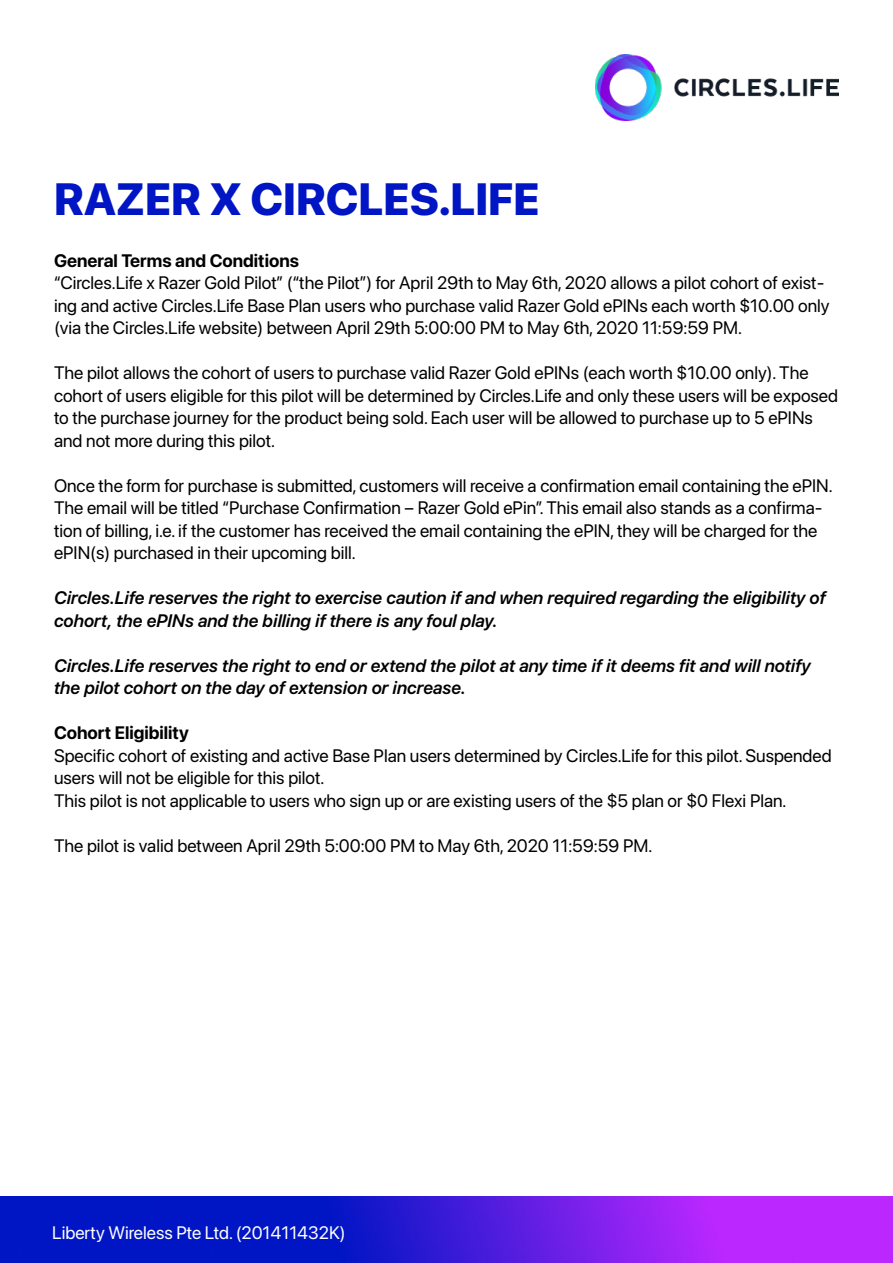
<style>
.page{position:relative;width:893px;height:1263px;background:#fff}
.page>*{position:absolute;margin:0;border:0;box-sizing:border-box;transform-origin:0 0}
.t1{font:800 45px "SF Pro Display";color:#0015c4}
.t2{font:18px/22.5px "SF Pro Display";color:#000}
.t3{font:italic 600 18px/22.5px "SF Pro Display";color:#000}
.t4{font:700 18px "SF Pro Display";color:#000}
.t5{font:18px "SF Pro Display";color:#fff}
</style>
<div class="page">
<img style="left:0;top:1197px;width:893px;height:66px">
<img style="left:596px;top:54px;width:243px;height:66px">
<p class="t1" style="left:54px;top:173px;width:487px">RAZER X CIRCLES.LIFE</p>
<p class="t4" style="left:54px;top:250px;width:246px">General Terms and Conditions</p>
<p class="t2" style="left:54px;top:272px;width:777px">“Circles.Life x Razer Gold Pilot” (“the Pilot”) for April 29th to May 6th, 2020 allows a pilot cohort of exist&shy;ing and active Circles.Life Base Plan users who purchase valid Razer Gold ePINs each worth $10.00 only (via the Circles.Life website) between April 29th 5:00:00 PM to May 6th, 2020 11:59:59 PM.</p>
<p class="t2" style="left:54px;top:362px;width:786px">The pilot allows the cohort of users to purchase valid Razer Gold ePINs (each worth $10.00 only). The cohort of users eligible for this pilot will be determined by Circles.Life and only these users will be exposed to the purchase journey for the product being sold. Each user will be allowed to purchase up to 5 ePINs and not more during this pilot.</p>
<p class="t2" style="left:54px;top:474px;width:780px">Once the form for purchase is submitted, customers will receive a confirmation email containing the ePIN.<br>The email will be titled “Purchase Confirmation – Razer Gold ePin”. This email also stands as a confirma&shy;tion of billing, i.e. if the customer has received the email containing the ePIN, they will be charged for the ePIN(s) purchased in their upcoming bill.</p>
<p class="t3" style="left:54px;top:587px;width:773px">Circles.Life reserves the right to exercise caution if and when required regarding the eligibility of cohort, the ePINs and the billing if there is any foul play.</p>
<p class="t3" style="left:54px;top:654px;width:758px">Circles.Life reserves the right to end or extend the pilot at any time if it deems fit and will notify the pilot cohort on the day of extension or increase.</p>
<p class="t4" style="left:54px;top:722px;width:136px">Cohort Eligibility</p>
<p class="t2" style="left:54px;top:744px;width:779px">Specific cohort of existing and active Base Plan users determined by Circles.Life for this pilot. Suspended users will not be eligible for this pilot.</p>
<p class="t2" style="left:54px;top:789px;width:734px">This pilot is not applicable to users who sign up or are existing users of the $5 plan or $0 Flexi Plan.</p>
<p class="t2" style="left:54px;top:834px;width:600px">The pilot is valid between April 29th 5:00:00 PM to May 6th, 2020 11:59:59 PM.</p>
<p class="t5" style="left:52px;top:1222px;width:295px">Liberty Wireless Pte Ltd. (201411432K)</p>
</div>
